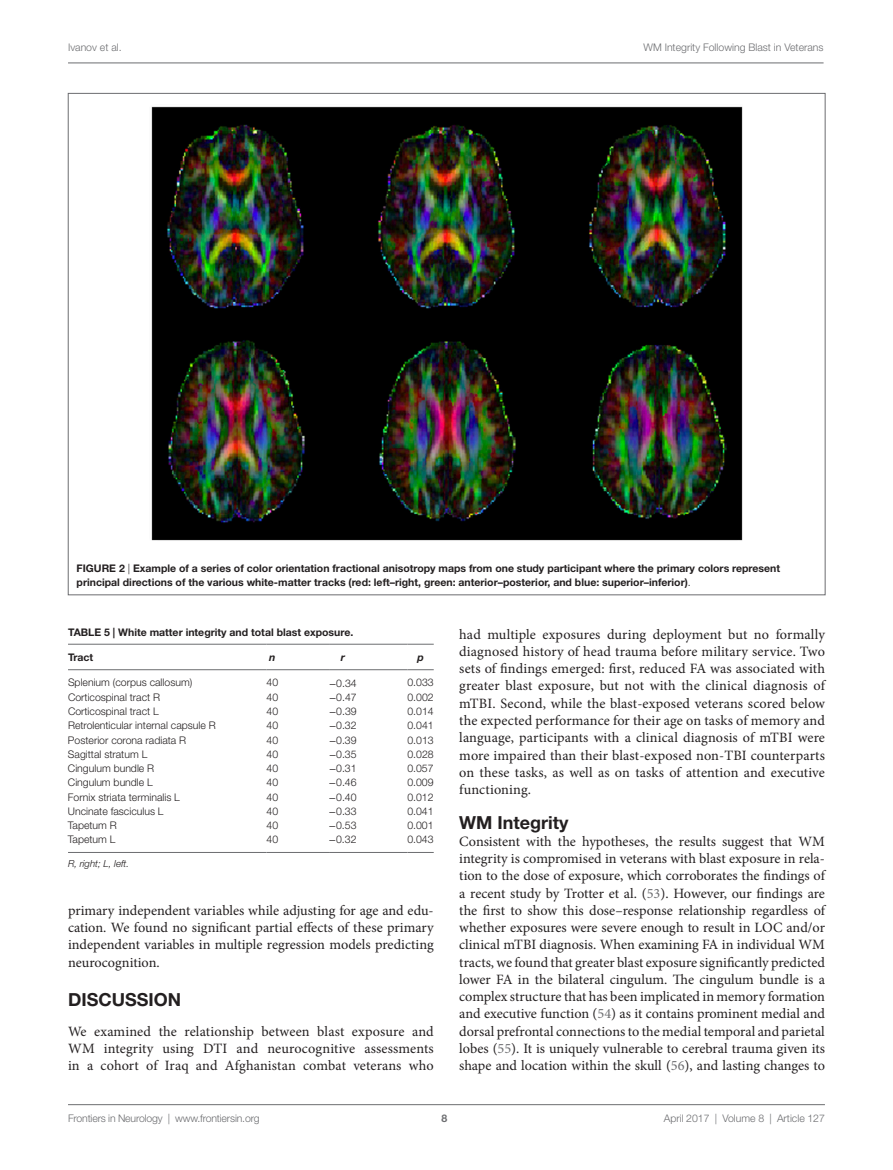
<style>
.page{position:relative;width:893px;height:1170px;background:#fff}
.page>*{position:absolute;margin:0;border:0;box-sizing:border-box;transform-origin:0 0}
.t1{font:700 18px "Helvetica Neue LT Std";color:#231f20}
.t2{font:14.25px/17.2px "Minion Pro";color:#231f20;text-align:justify}
.t3{font:300 10.5px "Helvetica Neue LT Std";color:#231f20}
.t4{font:700 10.5px/14.2px "Helvetica Neue LT Std";color:#231f20}
.t5{font:300 10.5px "Helvetica Neue LT Std";color:#6c6d70}
.t6{font:italic 700 10.5px "Helvetica Neue LT Std";color:#231f20}
.t7{font:700 10.5px "Helvetica Neue LT Std";color:#6c6d70}
.t8{font:italic 300 9.75px "Helvetica Neue LT Std";color:#231f20}
.s1{font-weight:300}
.s2{font-family:"STIX General";font-weight:400}
.s3{color:#6c6d70}
</style>
<div class="page">
<hr style="left:68px;top:644px;width:199px;height:1px;background:#6c6d70">
<hr style="left:68px;top:669px;width:199px;height:1px;background:#6c6d70">
<hr style="left:267px;top:644px;width:62px;height:1px;background:#6c6d70">
<hr style="left:267px;top:669px;width:62px;height:1px;background:#6c6d70">
<hr style="left:329px;top:644px;width:78px;height:1px;background:#6c6d70">
<hr style="left:329px;top:669px;width:78px;height:1px;background:#6c6d70">
<svg style="left:407px;top:644px;width:27px;height:1px"></svg>
<svg style="left:407px;top:669px;width:27px;height:1px"></svg>
<hr style="left:68px;top:852px;width:199px;height:1px;background:#6c6d70">
<hr style="left:267px;top:852px;width:62px;height:1px;background:#6c6d70">
<hr style="left:329px;top:852px;width:78px;height:1px;background:#6c6d70">
<svg style="left:407px;top:852px;width:27px;height:1px"></svg>
<img style="left:151px;top:106px;width:592px;height:435px">
<hr style="left:68px;top:63px;width:756px;height:1px;background:#6c6d70">
<hr style="left:68px;top:1104px;width:757px;height:1px;background:#6c6d70">
<p class="t5" style="left:68px;top:41px;width:55px">Ivanov et al.</p>
<p class="t5" style="left:643px;top:41px;width:182px">WM Integrity Following Blast in Veterans</p>
<p class="t4" style="left:77px;top:561px;width:705px">Figure 2 <span class="s1">|</span> Example of a series of color orientation fractional anisotropy maps from one study participant where the primary colors represent principal directions of the various white-matter tracks (red: left–right, green: anterior–posterior, and blue: superior–inferior)<span class="s1">.</span></p>
<p class="t4" style="left:68px;top:624px;width:287px">Table 5 | White matter integrity and total blast exposure.</p>
<p class="t4" style="left:68px;top:649px;width:27px">Tract</p>
<p class="t6" style="left:269px;top:650px;width:8px">n</p>
<p class="t6" style="left:341px;top:650px;width:6px">r</p>
<p class="t6" style="left:417px;top:650px;width:8px">p</p>
<p class="t3" style="left:68px;top:676px;width:126px">Splenium (corpus callosum)</p>
<p class="t3" style="left:267px;top:676px;width:13px">40</p>
<p class="t3" style="left:329px;top:676px;width:29px"><span class="s2">−</span>0.34</p>
<p class="t3" style="left:407px;top:676px;width:28px">0.033</p>
<p class="t3" style="left:68px;top:690px;width:94px">Corticospinal tract R</p>
<p class="t3" style="left:267px;top:690px;width:13px">40</p>
<p class="t3" style="left:329px;top:690px;width:29px"><span class="s2">−</span>0.47</p>
<p class="t3" style="left:407px;top:690px;width:28px">0.002</p>
<p class="t3" style="left:68px;top:705px;width:92px">Corticospinal tract L</p>
<p class="t3" style="left:267px;top:705px;width:13px">40</p>
<p class="t3" style="left:329px;top:705px;width:29px"><span class="s2">−</span>0.39</p>
<p class="t3" style="left:407px;top:705px;width:28px">0.014</p>
<p class="t3" style="left:68px;top:719px;width:149px">Retrolenticular internal capsule R</p>
<p class="t3" style="left:267px;top:719px;width:13px">40</p>
<p class="t3" style="left:329px;top:719px;width:29px"><span class="s2">−</span>0.32</p>
<p class="t3" style="left:407px;top:719px;width:28px">0.041</p>
<p class="t3" style="left:68px;top:733px;width:120px">Posterior corona radiata R</p>
<p class="t3" style="left:267px;top:733px;width:13px">40</p>
<p class="t3" style="left:329px;top:733px;width:29px"><span class="s2">−</span>0.39</p>
<p class="t3" style="left:407px;top:733px;width:28px">0.013</p>
<p class="t3" style="left:68px;top:747px;width:81px">Sagittal stratum L</p>
<p class="t3" style="left:267px;top:747px;width:13px">40</p>
<p class="t3" style="left:329px;top:747px;width:29px"><span class="s2">−</span>0.35</p>
<p class="t3" style="left:407px;top:747px;width:28px">0.028</p>
<p class="t3" style="left:68px;top:762px;width:88px">Cingulum bundle R</p>
<p class="t3" style="left:267px;top:762px;width:13px">40</p>
<p class="t3" style="left:329px;top:762px;width:29px"><span class="s2">−</span>0.31</p>
<p class="t3" style="left:407px;top:762px;width:28px">0.057</p>
<p class="t3" style="left:68px;top:776px;width:86px">Cingulum bundle L</p>
<p class="t3" style="left:267px;top:776px;width:13px">40</p>
<p class="t3" style="left:329px;top:776px;width:29px"><span class="s2">−</span>0.46</p>
<p class="t3" style="left:407px;top:776px;width:28px">0.009</p>
<p class="t3" style="left:68px;top:790px;width:113px">Fornix striata terminalis L</p>
<p class="t3" style="left:267px;top:790px;width:13px">40</p>
<p class="t3" style="left:329px;top:790px;width:29px"><span class="s2">−</span>0.40</p>
<p class="t3" style="left:407px;top:790px;width:28px">0.012</p>
<p class="t3" style="left:68px;top:804px;width:97px">Uncinate fasciculus L</p>
<p class="t3" style="left:267px;top:804px;width:13px">40</p>
<p class="t3" style="left:329px;top:804px;width:29px"><span class="s2">−</span>0.33</p>
<p class="t3" style="left:407px;top:804px;width:28px">0.041</p>
<p class="t3" style="left:68px;top:819px;width:51px">Tapetum R</p>
<p class="t3" style="left:267px;top:819px;width:13px">40</p>
<p class="t3" style="left:329px;top:819px;width:29px"><span class="s2">−</span>0.53</p>
<p class="t3" style="left:407px;top:819px;width:28px">0.001</p>
<p class="t3" style="left:68px;top:833px;width:49px">Tapetum L</p>
<p class="t3" style="left:266px;top:833px;width:13px">40</p>
<p class="t3" style="left:329px;top:833px;width:29px"><span class="s2">−</span>0.32</p>
<p class="t3" style="left:407px;top:833px;width:28px">0.043</p>
<p class="t8" style="left:68px;top:857px;width:63px">R, right; L, left.</p>
<p class="t2" style="left:68px;top:901px;width:367px">primary independent variables while adjusting for age and edu&shy;cation. We found no significant partial effects of these primary independent variables in multiple regression models predicting neurocognition.</p>
<p class="t1" style="left:68px;top:987px;width:112px">DISCUSSION</p>
<p class="t2" style="left:68px;top:1022px;width:367px">We examined the relationship between blast exposure and WM integrity using DTI and neurocognitive assessments in a cohort of Iraq and Afghanistan combat veterans who</p>
<p class="t2" style="left:459px;top:625px;width:367px">had multiple exposures during deployment but no formally diagnosed history of head trauma before military service. Two sets of findings emerged: first, reduced FA was associated with greater blast exposure, but not with the clinical diagnosis of mTBI. Second, while the blast-exposed veterans scored below the expected performance for their age on tasks of memory and language, participants with a clinical diagnosis of mTBI were more impaired than their blast-exposed non-TBI counterparts on these tasks, as well as on tasks of attention and executive functioning.</p>
<p class="t1" style="left:459px;top:810px;width:111px">WM Integrity</p>
<p class="t2" style="left:459px;top:832px;width:367px">Consistent with the hypotheses, the results suggest that WM integrity is compromised in veterans with blast exposure in rela&shy;tion to the dose of exposure, which corroborates the findings of a recent study by Trotter et al. (<span class="s3">53</span>). However, our findings are the first to show this dose–response relationship regardless of whether exposures were severe enough to result in LOC and/or clinical mTBI diagnosis. When examining FA in individual WM tracts, we found that greater blast exposure significantly predicted lower FA in the bilateral cingulum. The cingulum bundle is a complex structure that has been implicated in memory formation and executive function (<span class="s3">54</span>) as it contains prominent medial and dorsal prefrontal connections to the medial temporal and parietal lobes (<span class="s3">55</span>). It is uniquely vulnerable to cerebral trauma given its shape and location within the skull (<span class="s3">56</span>), and lasting changes to</p>
<p class="t5" style="left:68px;top:1111px;width:193px">Frontiers in Neurology | www.frontiersin.org</p>
<p class="t5" style="left:664px;top:1111px;width:163px">April 2017 | Volume 8 | Article 127</p>
<p class="t7" style="left:441px;top:1111px;width:7px">8</p>
</div>
